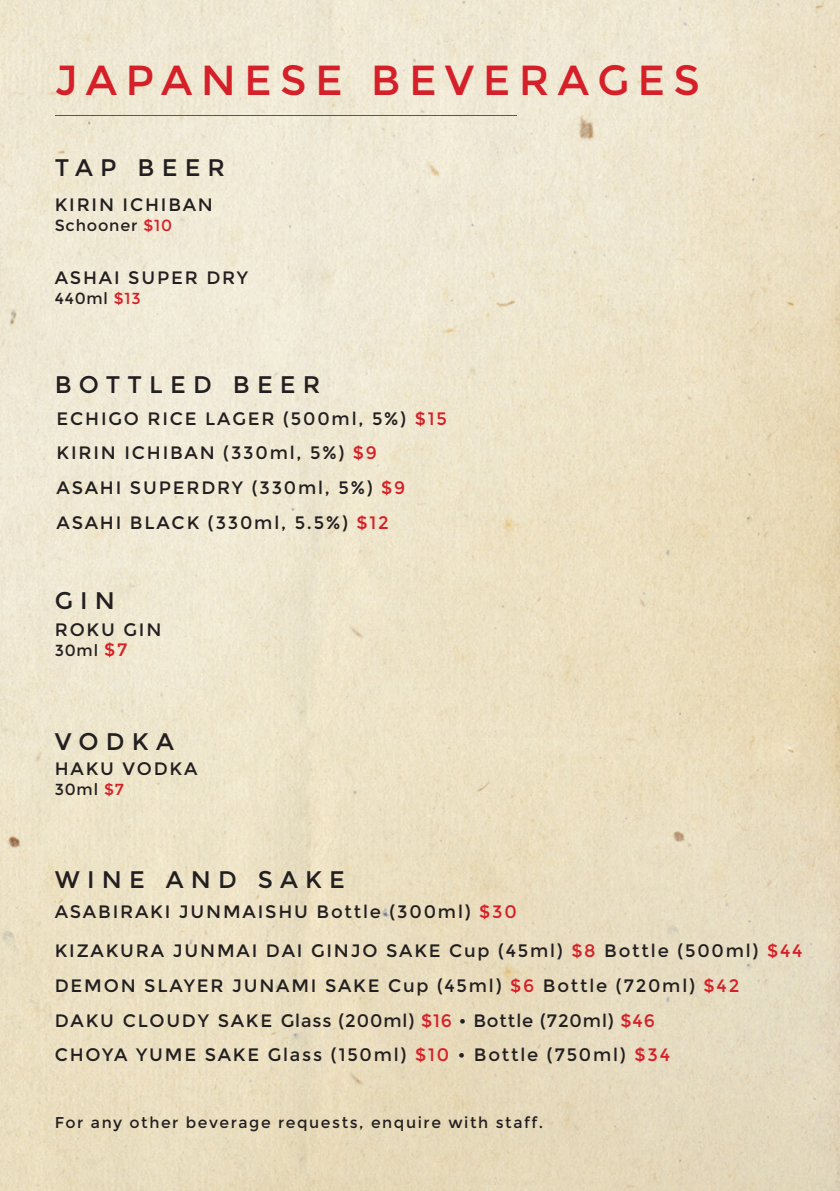
<style>
.page{position:relative;width:840px;height:1191px;background:#fff}
.page>*{position:absolute;margin:0;border:0;box-sizing:border-box;transform-origin:0 0}
.t1{font:42px "Montserrat";letter-spacing:.2em;color:#d52029}
.t2{font:24px "Montserrat";letter-spacing:.3em;color:#231f20}
.t3{font:18px "Montserrat";letter-spacing:.1em;color:#231f20}
.t4{font:18px "Montserrat";letter-spacing:.05em;color:#231f20}
.t5{font:16px "Montserrat";letter-spacing:.05em;color:#231f20}
.t6{font:15.6px "Montserrat";letter-spacing:.1em;color:#231f20}
.s1{color:#d52028}
.s2{font-size:18px;color:#d52028}
</style>
<div class="page">
<img style="left:0;top:0;width:839px;height:1191px">
<hr style="left:839px;top:0;width:1px;height:1191px;background:#040503">
<hr style="left:55px;top:115px;width:461px;height:1px;background:#d52029">
<p class="t1" style="left:55px;top:56px;width:646px">JAPANESE BEVERAGES</p>
<p class="t2" style="left:55px;top:154px;width:172px">TAP BEER</p>
<p class="t3" style="left:55px;top:194px;width:160px">KIRIN ICHIBAN</p>
<p class="t5" style="left:55px;top:216px;width:119px">Schooner <span class="s1">$10</span></p>
<p class="t3" style="left:55px;top:267px;width:195px">ASHAI SUPER DRY</p>
<p class="t5" style="left:55px;top:289px;width:87px">440ml <span class="s1">$13</span></p>
<p class="t2" style="left:55px;top:371px;width:267px">BOTTLED BEER</p>
<p class="t3" style="left:57px;top:408px;width:391px">ECHIGO RICE LAGER (500ml, 5%) <span class="s1">$15</span></p>
<p class="t3" style="left:57px;top:442px;width:322px">KIRIN ICHIBAN (330ml, 5%) <span class="s1">$9</span></p>
<p class="t3" style="left:57px;top:477px;width:350px">ASAHI SUPERDRY (330ml, 5%) <span class="s1">$9</span></p>
<p class="t3" style="left:57px;top:512px;width:333px">ASAHI BLACK (330ml, 5.5%) <span class="s1">$12</span></p>
<p class="t2" style="left:55px;top:587px;width:62px">GIN</p>
<p class="t3" style="left:55px;top:619px;width:108px">ROKU GIN</p>
<p class="t5" style="left:55px;top:641px;width:74px">30ml <span class="s2">$7</span></p>
<p class="t2" style="left:55px;top:727px;width:120px">VODKA</p>
<p class="t3" style="left:55px;top:758px;width:144px">HAKU VODKA</p>
<p class="t5" style="left:55px;top:779px;width:71px">30ml <span class="s1">$7</span></p>
<p class="t2" style="left:55px;top:866px;width:291px">WINE AND SAKE</p>
<p class="t3" style="left:55px;top:901px;width:463px">ASABIRAKI JUNMAISHU Bottle (300ml) <span class="s1">$30</span></p>
<p class="t3" style="left:55px;top:940px;width:748px">KIZAKURA JUNMAI DAI GINJO SAKE Cup (45ml) <span class="s1">$8</span> Bottle (500ml) <span class="s1">$44</span></p>
<p class="t3" style="left:55px;top:975px;width:685px">DEMON SLAYER JUNAMI SAKE Cup (45ml) <span class="s1">$6</span> Bottle (720ml) <span class="s1">$42</span></p>
<p class="t4" style="left:55px;top:1009px;width:601px">DAKU CLOUDY SAKE Glass (200ml) <span class="s1">$16</span> • Bottle (720ml) <span class="s1">$46</span></p>
<p class="t3" style="left:55px;top:1044px;width:616px">CHOYA YUME SAKE Glass (150ml) <span class="s1">$10</span> • Bottle (750ml) <span class="s1">$34</span></p>
<p class="t6" style="left:55px;top:1113px;width:489px">For any other beverage requests, enquire with staff.</p>
</div>
